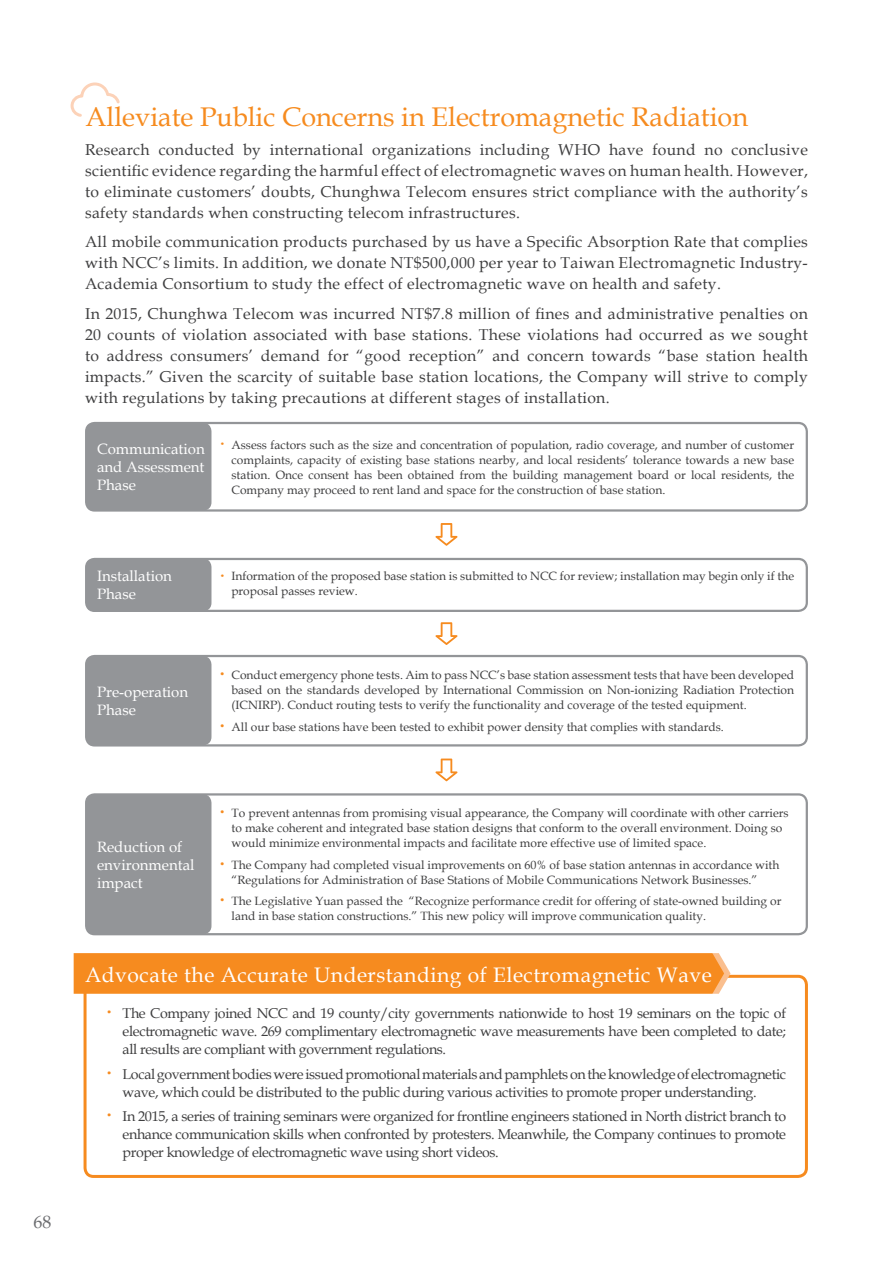
<style>
.page{position:relative;width:893px;height:1263px;background:#fff}
.page>*{position:absolute;margin:0;border:0;box-sizing:border-box;transform-origin:0 0}
.t1{font:27px "Book Antiqua";color:#f68b1f}
.t2{font:21px "Book Antiqua";letter-spacing:.025em;color:#fff}
.t3{font:18px "Book Antiqua";color:#6c6d70}
.t4{font:15.75px/21px "Book Antiqua";letter-spacing:.02em;color:#3e3e3f;text-align:justify}
.t5{font:15px/18px "Book Antiqua";color:#fff}
.t6{font:14.25px/18px "Book Antiqua";letter-spacing:-.025em;color:#3e3e3f;text-align:justify}
.t7{font:12px/15px "Book Antiqua";color:#3e3e3f}
.s1{font-family:"DF Hei Std W3";color:#f68b1f}
.s2{font-family:"Adobe Ming Std";font-weight:300;color:#f68b1f}
</style>
<div class="page">
<svg style="left:70px;top:82px;width:50px;height:35px"></svg>
<div style="left:84px;top:975px;width:724px;height:203px;border:3px solid #f68b1f;border-radius:9px"></div>
<div style="left:74px;top:953px;width:656px;height:41px;background:#f68b1f"></div>
<div style="left:85px;top:422px;width:723px;height:90px;border:2px solid #939598;border-radius:9px"></div>
<div style="left:86px;top:423px;width:125px;height:88px;background:#939598;border-radius:9px"></div>
<div style="left:85px;top:558px;width:723px;height:54px;border:2px solid #939598;border-radius:9px"></div>
<div style="left:86px;top:558px;width:125px;height:53px;background:#939598;border-radius:9px"></div>
<div style="left:85px;top:655px;width:723px;height:91px;border:2px solid #939598;border-radius:9px"></div>
<div style="left:86px;top:656px;width:125px;height:89px;background:#939598;border-radius:9px"></div>
<div style="left:85px;top:793px;width:723px;height:142px;border:2px solid #939598;border-radius:9px"></div>
<div style="left:86px;top:794px;width:125px;height:140px;background:#939598;border-radius:9px"></div>
<svg style="left:435px;top:523px;width:23px;height:23px"></svg>
<svg style="left:435px;top:622px;width:23px;height:23px"></svg>
<svg style="left:435px;top:758px;width:23px;height:23px"></svg>
<h3 class="t3" style="left:34px;top:1211px;width:19px">68</h3>
<h1 class="t1" style="left:85px;top:101px;width:664px">Alleviate Public Concerns in Electromagnetic Radiation</h1>
<p class="t4" style="left:85px;top:139px;width:724px">Research conducted by international organizations including WHO have found no conclusive scientific evidence regarding the harmful effect of electromagnetic waves on human health. However, to eliminate customers’ doubts, Chunghwa Telecom ensures strict compliance with the authority’s safety standards when constructing telecom infrastructures.</p>
<p class="t4" style="left:85px;top:232px;width:724px">All mobile communication products purchased by us have a Specific Absorption Rate that complies with NCC’s limits. In addition, we donate NT$500,000 per year to Taiwan Electromagnetic Industry-Academia Consortium to study the effect of electromagnetic wave on health and safety.</p>
<p class="t4" style="left:85px;top:303px;width:724px">In 2015, Chunghwa Telecom was incurred NT$7.8 million of fines and administrative penalties on 20 counts of violation associated with base stations. These violations had occurred as we sought to address consumers’ demand for “good reception” and concern towards “base station health impacts.” Given the scarcity of suitable base station locations, the Company will strive to comply with regulations by taking precautions at different stages of installation.</p>
<p class="t7" style="left:232px;top:437px;width:564px;text-align:justify;text-indent:-15px"><span class="s1">˙</span> Assess factors such as the size and concentration of population, radio coverage, and number of customer complaints, capacity of existing base stations nearby, and local residents’ tolerance towards a new base station. Once consent has been obtained from the building management board or local residents, the Company may proceed to rent land and space for the construction of base station.</p>
<p class="t5" style="left:97px;top:440px;width:109px;text-align:justify">Communication and Assessment Phase</p>
<p class="t5" style="left:97px;top:567px;width:76px">Installation<br>Phase</p>
<p class="t5" style="left:97px;top:683px;width:93px">Pre-operation<br>Phase</p>
<p class="t7" style="left:231px;top:569px;width:564px;text-indent:-15px"><span class="s1">˙</span> Information of the proposed base station is submitted to NCC for review; installation may begin only if the proposal passes review.</p>
<p class="t7" style="left:232px;top:668px;width:564px;text-align:justify;text-indent:-15px"><span class="s2">˙</span> Conduct emergency phone tests. Aim to pass NCC’s base station assessment tests that have been developed based on the standards developed by International Commission on Non-ionizing Radiation Protection (ICNIRP). Conduct routing tests to verify the functionality and coverage of the tested equipment.</p>
<p class="t7" style="left:217px;top:719px;width:509px"><span class="s2">˙</span> All our base stations have been tested to exhibit power density that complies with standards.</p>
<p class="t5" style="left:97px;top:838px;width:99px">Reduction of environmental impact</p>
<p class="t7" style="left:232px;top:806px;width:559px;text-indent:-15px"><span class="s2">˙</span> To prevent antennas from promising visual appearance, the Company will coordinate with other carriers to make coherent and integrated base station designs that conform to the overall environment. Doing so would minimize environmental impacts and facilitate more effective use of limited space.</p>
<p class="t7" style="left:217px;top:857px;width:564px;text-align:center"><span class="s2">˙</span> The Company had completed visual improvements on 60% of base station antennas in accordance with “Regulations for Administration of Base Stations of Mobile Communications Network Businesses.”</p>
<p class="t7" style="left:232px;top:894px;width:551px;text-indent:-15px"><span class="s2">˙</span> The Legislative Yuan passed the “Recognize performance credit for offering of state-owned building or land in base station constructions.” This new policy will improve communication quality.</p>
<h2 class="t2" style="left:85px;top:962px;width:628px">Advocate the Accurate Understanding of Electromagnetic Wave</h2>
<p class="t6" style="left:123px;top:1005px;width:665px;text-indent:-21px"><span class="s1">˙</span> The Company joined NCC and 19 county/city governments nationwide to host 19 seminars on the topic of electromagnetic wave. 269 complimentary electromagnetic wave measurements have been completed to date; all results are compliant with government regulations.</p>
<p class="t6" style="left:123px;top:1065px;width:665px;text-indent:-21px"><span class="s1">˙</span> Local government bodies were issued promotional materials and pamphlets on the knowledge of electromagnetic wave, which could be distributed to the public during various activities to promote proper understanding.</p>
<p class="t6" style="left:123px;top:1107px;width:665px;text-indent:-21px"><span class="s1">˙</span> In 2015, a series of training seminars were organized for frontline engineers stationed in North district branch to enhance communication skills when confronted by protesters. Meanwhile, the Company continues to promote proper knowledge of electromagnetic wave using short videos.</p>
</div>
